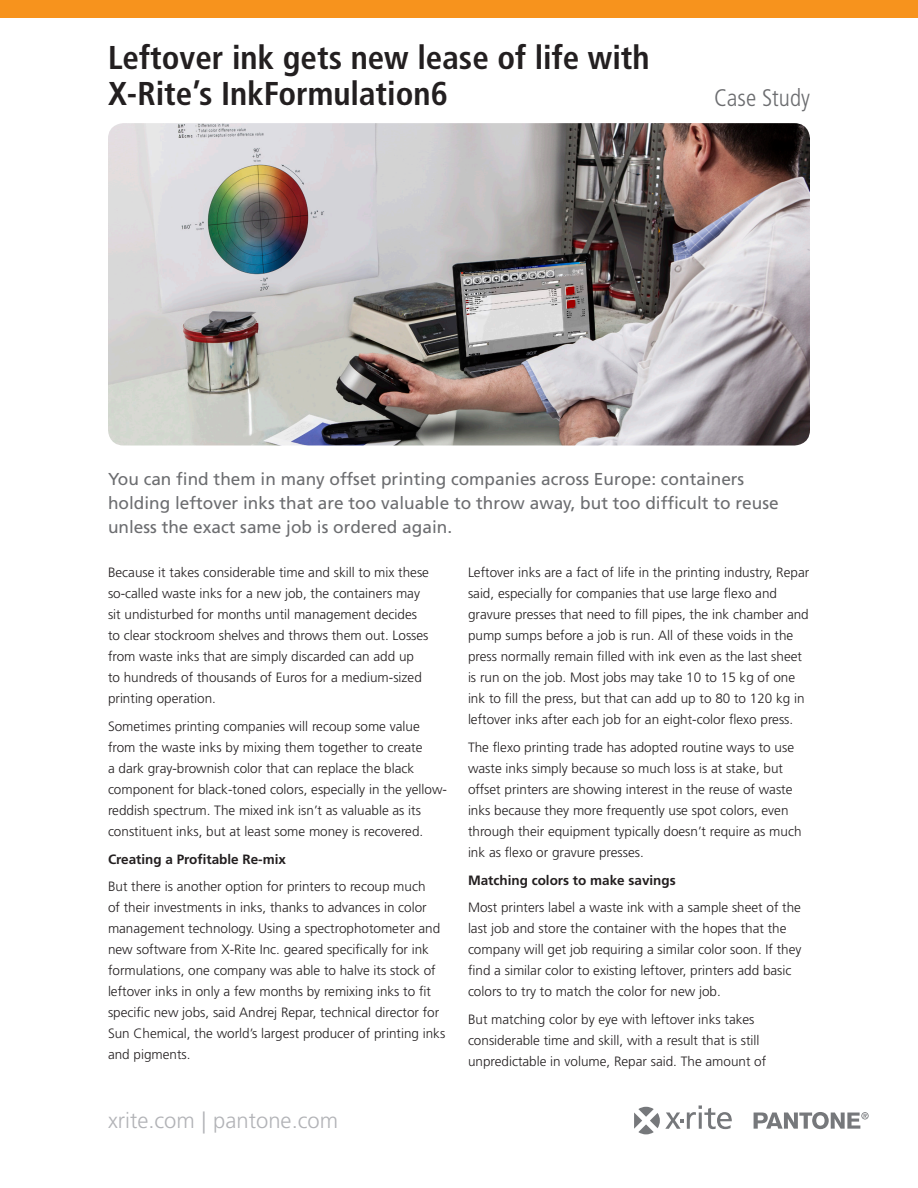
<style>
.page{position:relative;width:918px;height:1188px;background:#fff}
.page>*{position:absolute;margin:0;border:0;box-sizing:border-box;transform-origin:0 0}
.t1{font:700 condensed 33px/36px "Frutiger";color:#231f20}
.t2{font:300 condensed 24px "Frutiger";color:#6c6d70}
.contacts{font:300 22.05px "Frutiger";color:#b2b3b7}
.Text{font:17.25px/24px "Frutiger";color:#6c6d70}
.Text-2{font:300 13.5px/21px "Frutiger";color:#231f20}
.Text-3{font:700 13.5px "Frutiger";color:#231f20}
</style>
<div class="page">
<img style="left:108px;top:123px;width:702px;height:323px">
<div style="left:0;top:0;width:918px;height:18px;background:#f7931d"></div>
<svg style="left:754px;top:1112px;width:115px;height:17px"></svg>
<svg style="left:634px;top:1105px;width:98px;height:29px"></svg>
<p class="t1" style="left:108px;top:40px;width:543px">Leftover ink gets new lease of life with<br>X-Rite’s InkFormulation6</p>
<p class="t2" style="left:714px;top:85px;width:97px">Case Study</p>
<p class="Text" style="left:108px;top:468px;width:672px">You can find them in many offset printing companies across Europe: containers holding leftover inks that are too valuable to throw away, but too difficult to reuse unless the exact same job is ordered again.</p>
<p class="Text-2" style="left:108px;top:562px;width:323px">Because it takes considerable time and skill to mix these so-called waste inks for a new job, the containers may sit undisturbed for months until management decides to clear stockroom shelves and throws them out. Losses from waste inks that are simply discarded can add up to hundreds of thousands of Euros for a medium-sized printing operation.</p>
<p class="Text-2" style="left:108px;top:716px;width:341px">Sometimes printing companies will recoup some value from the waste inks by mixing them together to create<br>a dark gray-brownish color that can replace the black component for black-toned colors, especially in the yellow&shy;reddish spectrum. The mixed ink isn’t as valuable as its constituent inks, but at least some money is recovered.</p>
<p class="Text-3" style="left:108px;top:851px;width:180px">Creating a Profitable Re-mix</p>
<p class="Text-2" style="left:108px;top:876px;width:339px">But there is another option for printers to recoup much<br>of their investments in inks, thanks to advances in color management technology. Using a spectrophotometer and new software from X-Rite Inc. geared specifically for ink formulations, one company was able to halve its stock of leftover inks in only a few months by remixing inks to fit specific new jobs, said Andrej Repar, technical director for Sun Chemical, the world’s largest producer of printing inks and pigments.</p>
<p class="contacts" style="left:108px;top:1108px;width:232px">xrite.com | pantone.com</p>
<p class="Text-2" style="left:468px;top:562px;width:343px">Leftover inks are a fact of life in the printing industry, Repar said, especially for companies that use large flexo and gravure presses that need to fill pipes, the ink chamber and pump sumps before a job is run. All of these voids in the press normally remain filled with ink even as the last sheet is run on the job. Most jobs may take 10 to 15 kg of one ink to fill the press, but that can add up to 80 to 120 kg in leftover inks after each job for an eight-color flexo press.</p>
<p class="Text-2" style="left:468px;top:737px;width:335px">The flexo printing trade has adopted routine ways to use waste inks simply because so much loss is at stake, but offset printers are showing interest in the reuse of waste inks because they more frequently use spot colors, even through their equipment typically doesn’t require as much ink as flexo or gravure presses.</p>
<p class="Text-3" style="left:468px;top:872px;width:209px">Matching colors to make savings</p>
<p class="Text-2" style="left:468px;top:897px;width:335px">Most printers label a waste ink with a sample sheet of the last job and store the container with the hopes that the company will get job requiring a similar color soon. If they find a similar color to existing leftover, printers add basic colors to try to match the color for new job.</p>
<p class="Text-2" style="left:468px;top:1009px;width:300px">But matching color by eye with leftover inks takes considerable time and skill, with a result that is still unpredictable in volume, Repar said. The amount of</p>
</div>
